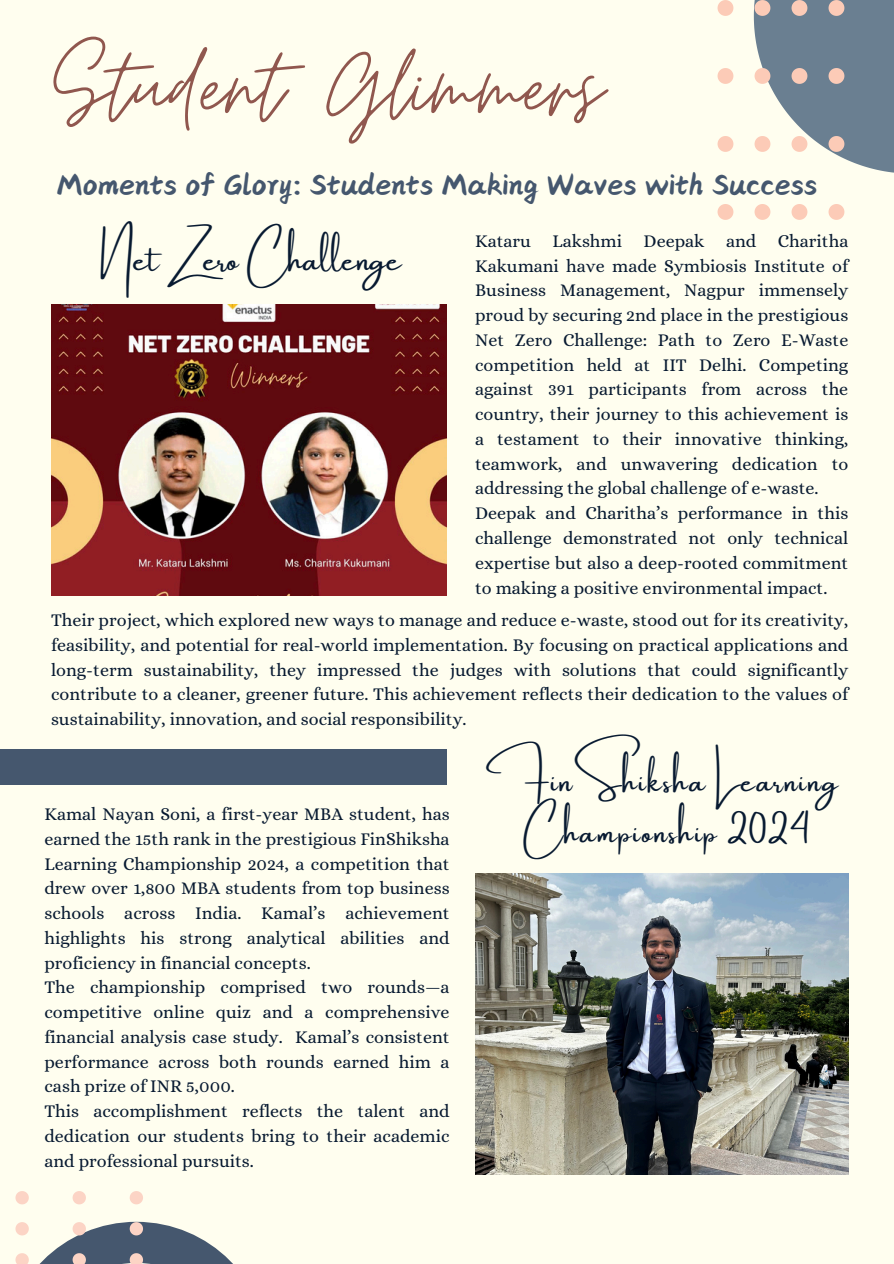
<style>
.page{position:relative;width:894px;height:1264px;background:#fff}
.page>*{position:absolute;margin:0;border:0;box-sizing:border-box;transform-origin:0 0}
.t1{font:112.05px "Moon Time";color:#90574e}
.t2{font:31.5px "Amsterdam One";color:#081a31}
.t3{font:29.7px/51.8px "Amsterdam One";letter-spacing:.06em;color:#081a31;text-align:center}
.t4{font:28.5px "Canva Scholar";color:#45576e}
.t5{font:18px/24.8px "Alice";color:#081a31;text-align:justify}
</style>
<div class="page">
<div style="left:0;top:0;width:893px;height:1263px;background:#fffeef"></div>
<img style="left:51px;top:304px;width:395px;height:291px">
<div style="left:0;top:749px;width:446px;height:35px;background:#45576e"></div>
<svg style="left:15px;top:1191px;width:14px;height:13px"></svg>
<svg style="left:73px;top:1191px;width:13px;height:13px"></svg>
<svg style="left:130px;top:1191px;width:13px;height:13px"></svg>
<svg style="left:15px;top:1221px;width:217px;height:42px"></svg>
<svg style="left:717px;top:0;width:16px;height:16px"></svg>
<svg style="left:717px;top:68px;width:16px;height:16px"></svg>
<svg style="left:717px;top:136px;width:16px;height:16px"></svg>
<svg style="left:717px;top:204px;width:16px;height:16px"></svg>
<svg style="left:754px;top:204px;width:16px;height:16px"></svg>
<svg style="left:791px;top:204px;width:16px;height:16px"></svg>
<svg style="left:753px;top:0;width:140px;height:173px"></svg>
<svg style="left:828px;top:204px;width:16px;height:16px"></svg>
<img style="left:475px;top:873px;width:373px;height:301px">
<h1 class="t1" style="left:53px;top:19px;width:550px">Student Glimmers</h1>
<h2 class="t4" style="left:56px;top:171px;width:762px">Moments of Glory: Students Making Waves with Success</h2>
<p class="t2" style="left:101px;top:243px;width:302px">Net Zero Challenge</p>
<p class="t5" style="left:475px;top:228px;width:374px">Kataru Lakshmi Deepak and Charitha Kakumani have made Symbiosis Institute of Business Management, Nagpur immensely proud by securing 2nd place in the prestigious Net Zero Challenge: Path to Zero E-Waste competition held at IIT Delhi. Competing against 391 participants from across the country, their journey to this achievement is a testament to their innovative thinking, teamwork, and unwavering dedication to addressing the global challenge of e-waste.</p>
<p class="t5" style="left:475px;top:501px;width:374px">Deepak and Charitha’s performance in this challenge demonstrated not only technical expertise but also a deep-rooted commitment to making a positive environmental impact.</p>
<p class="t5" style="left:51px;top:607px;width:798px">Their project, which explored new ways to manage and reduce e-waste, stood out for its creativity, feasibility, and potential for real-world implementation. By focusing on practical applications and long-term sustainability, they impressed the judges with solutions that could significantly contribute to a cleaner, greener future. This achievement reflects their dedication to the values of sustainability, innovation, and social responsibility.</p>
<p class="t3" style="left:485px;top:756px;width:354px">FinShiksha Learning<br>Championship 2024</p>
<p class="t5" style="left:44px;top:801px;width:406px">Kamal Nayan Soni, a first-year MBA student, has earned the 15th rank in the prestigious FinShiksha Learning Championship 2024, a competition that drew over 1,800 MBA students from top business schools across India. Kamal’s achievement highlights his strong analytical abilities and proficiency in financial concepts.</p>
<p class="t5" style="left:44px;top:974px;width:406px">The championship comprised two rounds—a competitive online quiz and a comprehensive financial analysis case study. Kamal’s consistent performance across both rounds earned him a cash prize of INR 5,000.</p>
<p class="t5" style="left:44px;top:1098px;width:406px">This accomplishment reflects the talent and dedication our students bring to their academic and professional pursuits.</p>
</div>
